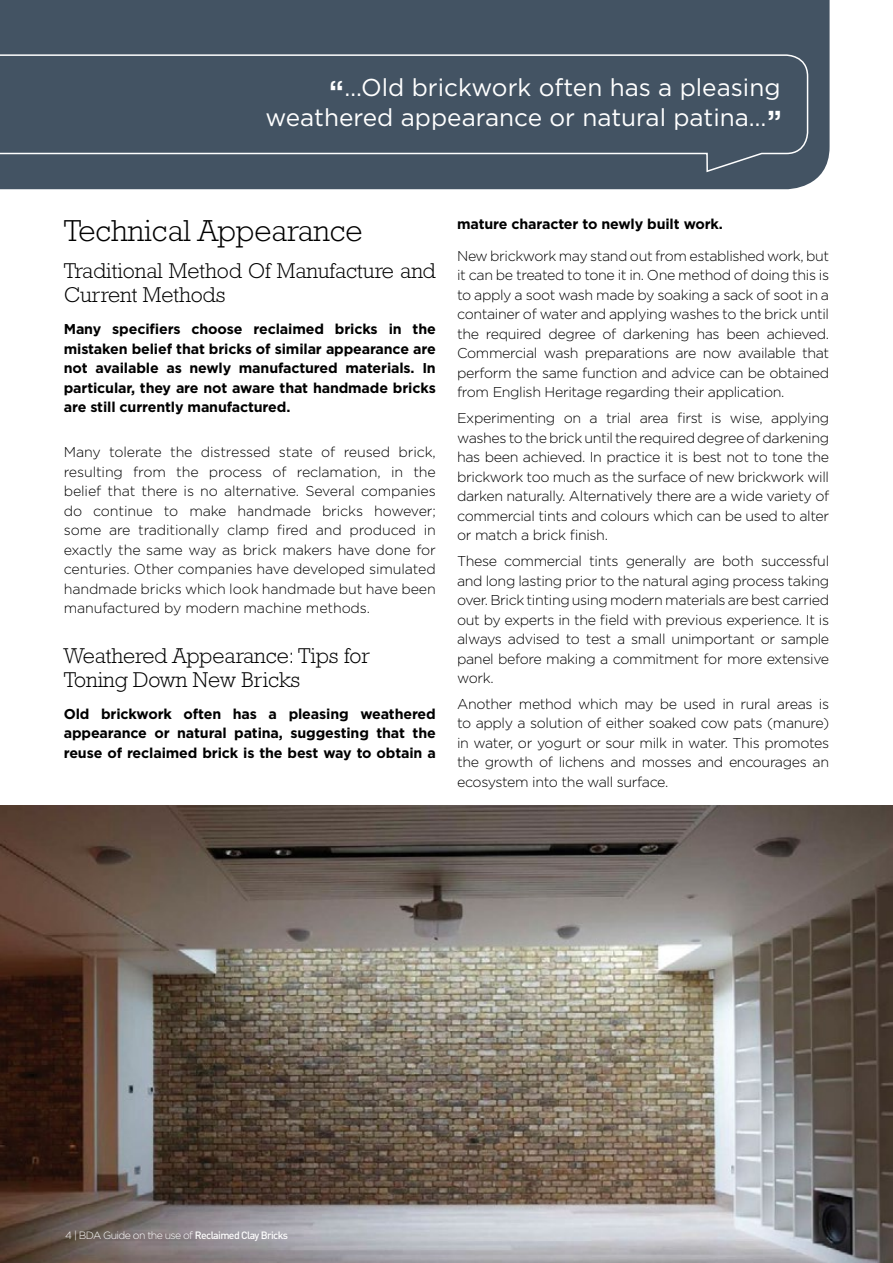
<style>
.page{position:relative;width:893px;height:1263px;background:#fff}
.page>*{position:absolute;margin:0;border:0;box-sizing:border-box;transform-origin:0 0}
.t1{font:300 30.75px "Rockwell";color:#000}
.t2{font:24.3px/30px "Gotham";color:#fff;text-align:right}
.t3{font:300 21.75px/24px "Rockwell";color:#000}
.t4{font:300 14.25px/19.5px "Gotham";letter-spacing:-.025em;color:#000;text-align:justify}
.t5{font:700 14.25px/19.5px "Gotham";letter-spacing:-.01em;color:#000;text-align:justify}
.t6{font:300 10.5px "Gotham";letter-spacing:-.06em;color:#fff}
.s1{font-family:"Rockwell";font-weight:700;font-size:27px}
.s2{font-family:"DIN";font-weight:500}
</style>
<div class="page">
<img style="left:0;top:806px;width:893px;height:457px">
<div style="left:0;top:0;width:830px;height:189px;background:#435363"></div>
<div style="left:0;top:54px;width:809px;height:119px;background:#435363"></div>
<h2 class="t2" style="left:265px;top:72px;width:519px"><span class="s1">“</span>…Old brickwork often has a pleasing weathered appearance or natural patina…<span class="s1">”</span></h2>
<h1 class="t1" style="left:64px;top:213px;width:300px">Technical Appearance</h1>
<h3 class="t3" style="left:64px;top:258px;width:374px">Traditional Method Of Manufacture and<br>Current Methods</h3>
<p class="t5" style="left:64px;top:319px;width:374px">Many specifiers choose reclaimed bricks in the mistaken belief that bricks of similar appearance are not available as newly manufactured materials. In particular, they are not aware that handmade bricks are still currently manufactured.</p>
<p class="t4" style="left:64px;top:442px;width:374px">Many tolerate the distressed state of reused brick, resulting from the process of reclamation, in the belief that there is no alternative. Several companies do continue to make handmade bricks however; some are traditionally clamp fired and produced in exactly the same way as brick makers have done for centuries. Other companies have developed simulated handmade bricks which look handmade but have been manufactured by modern machine methods.</p>
<h3 class="t3" style="left:64px;top:643px;width:308px">Weathered Appearance: Tips for<br>Toning Down New Bricks</h3>
<p class="t5" style="left:64px;top:704px;width:374px">Old brickwork often has a pleasing weathered appearance or natural patina, suggesting that the reuse of reclaimed brick is the best way to obtain a</p>
<p class="t5" style="left:457px;top:214px;width:267px">mature character to newly built work.</p>
<p class="t4" style="left:457px;top:246px;width:374px">New brickwork may stand out from established work, but it can be treated to tone it in. One method of doing this is to apply a soot wash made by soaking a sack of soot in a container of water and applying washes to the brick until the required degree of darkening has been achieved.<br>Commercial wash preparations are now available that perform the same function and advice can be obtained from English Heritage regarding their application.</p>
<p class="t4" style="left:457px;top:408px;width:374px">Experimenting on a trial area first is wise, applying washes to the brick until the required degree of darkening has been achieved. In practice it is best not to tone the brickwork too much as the surface of new brickwork will darken naturally. Alternatively there are a wide variety of commercial tints and colours which can be used to alter or match a brick finish.</p>
<p class="t4" style="left:457px;top:551px;width:374px">These commercial tints generally are both successful and long lasting prior to the natural aging process taking over. Brick tinting using modern materials are best carried out by experts in the field with previous experience. It is always advised to test a small unimportant or sample panel before making a commitment for more extensive work.</p>
<p class="t4" style="left:457px;top:694px;width:374px">Another method which may be used in rural areas is to apply a solution of either soaked cow pats (manure) in water, or yogurt or sour milk in water. This promotes the growth of lichens and mosses and encourages an ecosystem into the wall surface.</p>
<p class="t6" style="left:65px;top:1228px;width:224px">4 | BDA Guide on the use of <span class="s2">Reclaimed Clay Bricks</span></p>
</div>
